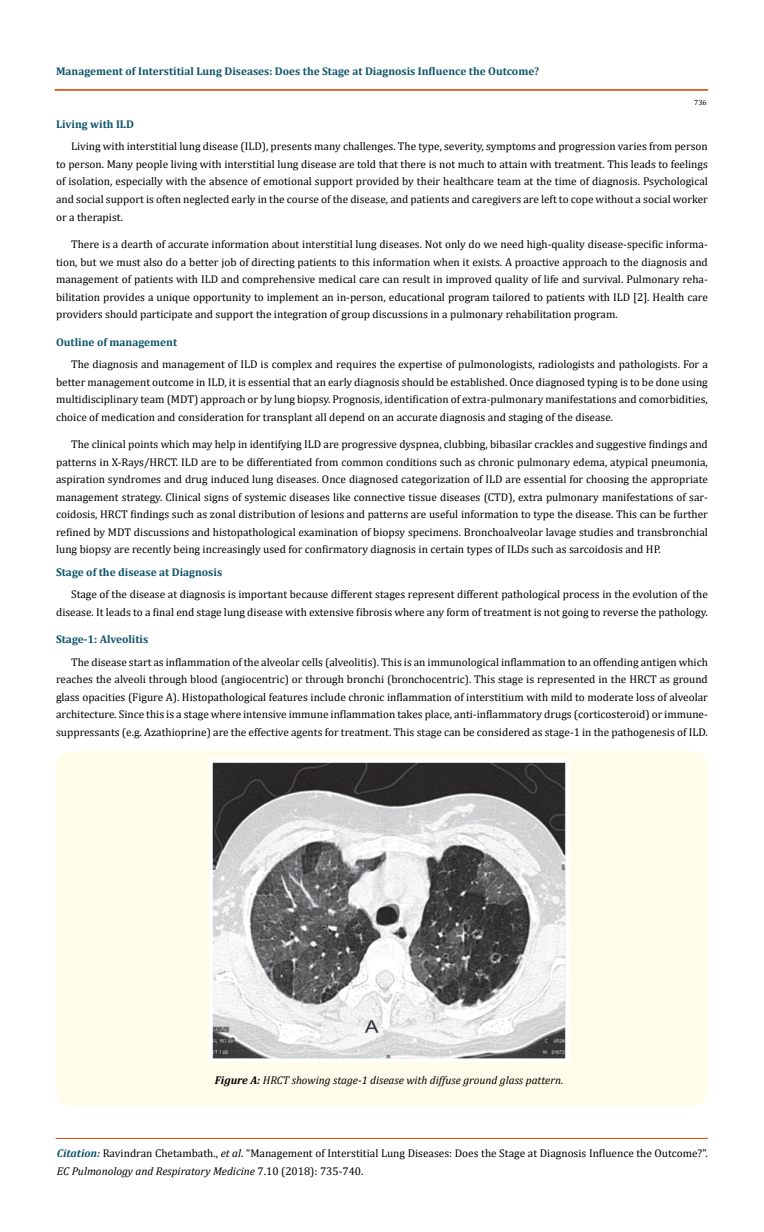
<style>
.page{position:relative;width:764px;height:1232px;background:#fff}
.page>*{position:absolute;margin:0;border:0;box-sizing:border-box;transform-origin:0 0}
.t1{font:11.25px/17.5px "Cambria";color:#000;text-align:justify}
.t2{font:700 11.25px "Cambria";color:#0e546a}
.t3{font:italic 11.25px "Cambria";color:#000}
.t4{font:7.5px "Cambria";color:#000}
.s1{font-weight:700}
.s2{font-weight:700;font-style:italic;color:#0e546a}
.s3{font-style:italic}
</style>
<div class="page">
<div style="left:55px;top:90px;width:653px;height:1px;border:1px solid #e05d1a"></div>
<div style="left:56px;top:1138px;width:651px;height:1px;border:1px solid #e05d1a"></div>
<div style="left:56px;top:751px;width:652px;height:354px;background:#fffde9;border-radius:15px"></div>
<img style="left:209px;top:758px;width:360px;height:303px">
<p class="t2" style="left:56px;top:63px;width:485px">Management of Interstitial Lung Diseases: Does the Stage at Diagnosis Influence the Outcome?</p>
<p class="t4" style="left:694px;top:98px;width:14px">736</p>
<p class="t2" style="left:56px;top:116px;width:79px">Living with ILD</p>
<p class="t1" style="left:56px;top:138px;width:653px;text-indent:15px">Living with interstitial lung disease (ILD), presents many challenges. The type, severity, symptoms and progression varies from person to person. Many people living with interstitial lung disease are told that there is not much to attain with treatment. This leads to feelings of isolation, especially with the absence of emotional support provided by their healthcare team at the time of diagnosis. Psychological and social support is often neglected early in the course of the disease, and patients and caregivers are left to cope without a social worker or a therapist.</p>
<p class="t1" style="left:56px;top:235px;width:653px;text-indent:15px">There is a dearth of accurate information about interstitial lung diseases. Not only do we need high-quality disease-specific informa&shy;tion, but we must also do a better job of directing patients to this information when it exists. A proactive approach to the diagnosis and management of patients with ILD and comprehensive medical care can result in improved quality of life and survival. Pulmonary reha&shy;bilitation provides a unique opportunity to implement an in-person, educational program tailored to patients with ILD [2]. Health care providers should participate and support the integration of group discussions in a pulmonary rehabilitation program.</p>
<p class="t2" style="left:56px;top:334px;width:122px">Outline of management</p>
<p class="t1" style="left:56px;top:355px;width:653px;text-indent:15px">The diagnosis and management of ILD is complex and requires the expertise of pulmonologists, radiologists and pathologists. For a better management outcome in ILD, it is essential that an early diagnosis should be established. Once diagnosed typing is to be done using multidisciplinary team (MDT) approach or by lung biopsy. Prognosis, identification of extra-pulmonary manifestations and comorbidities, choice of medication and consideration for transplant all depend on an accurate diagnosis and staging of the disease.</p>
<p class="t1" style="left:56px;top:435px;width:653px;text-indent:15px">The clinical points which may help in identifying ILD are progressive dyspnea, clubbing, bibasilar crackles and suggestive findings and patterns in X-Rays/HRCT. ILD are to be differentiated from common conditions such as chronic pulmonary edema, atypical pneumonia, aspiration syndromes and drug induced lung diseases. Once diagnosed categorization of ILD are essential for choosing the appropriate management strategy. Clinical signs of systemic diseases like connective tissue diseases (CTD), extra pulmonary manifestations of sar&shy;coidosis, HRCT findings such as zonal distribution of lesions and patterns are useful information to type the disease. This can be further refined by MDT discussions and histopathological examination of biopsy specimens. Bronchoalveolar lavage studies and transbronchial lung biopsy are recently being increasingly used for confirmatory diagnosis in certain types of ILDs such as sarcoidosis and HP.</p>
<p class="t2" style="left:56px;top:564px;width:168px">Stage of the disease at Diagnosis</p>
<p class="t1" style="left:56px;top:585px;width:653px;text-align:right">Stage of the disease at diagnosis is important because different stages represent different pathological process in the evolution of the disease. It leads to a final end stage lung disease with extensive fibrosis where any form of treatment is not going to reverse the pathology.</p>
<p class="t2" style="left:56px;top:631px;width:94px">Stage-1: Alveolitis</p>
<p class="t1" style="left:56px;top:653px;width:653px;text-indent:15px">The disease start as inflammation of the alveolar cells (alveolitis). This is an immunological inflammation to an offending antigen which reaches the alveoli through blood (angiocentric) or through bronchi (bronchocentric). This stage is represented in the HRCT as ground glass opacities (Figure A). Histopathological features include chronic inflammation of interstitium with mild to moderate loss of alveolar architecture. Since this is a stage where intensive immune inflammation takes place, anti-inflammatory drugs (corticosteroid) or immune&shy;suppressants (e.g. Azathioprine) are the effective agents for treatment. This stage can be considered as stage-1 in the pathogenesis of ILD.</p>
<p class="t3" style="left:215px;top:1072px;width:350px"><span class="s1">Figure A:</span> HRCT showing stage-1 disease with diffuse ground glass pattern.</p>
<p class="t1" style="left:57px;top:1144px;width:652px"><span class="s2">Citation:</span> Ravindran Chetambath., <span class="s3">et al</span>. “Management of Interstitial Lung Diseases: Does the Stage at Diagnosis Influence the Outcome?”.<br><span class="s3">EC Pulmonology and Respiratory Medicine</span> 7.10 (2018): 735-740.</p>
</div>
